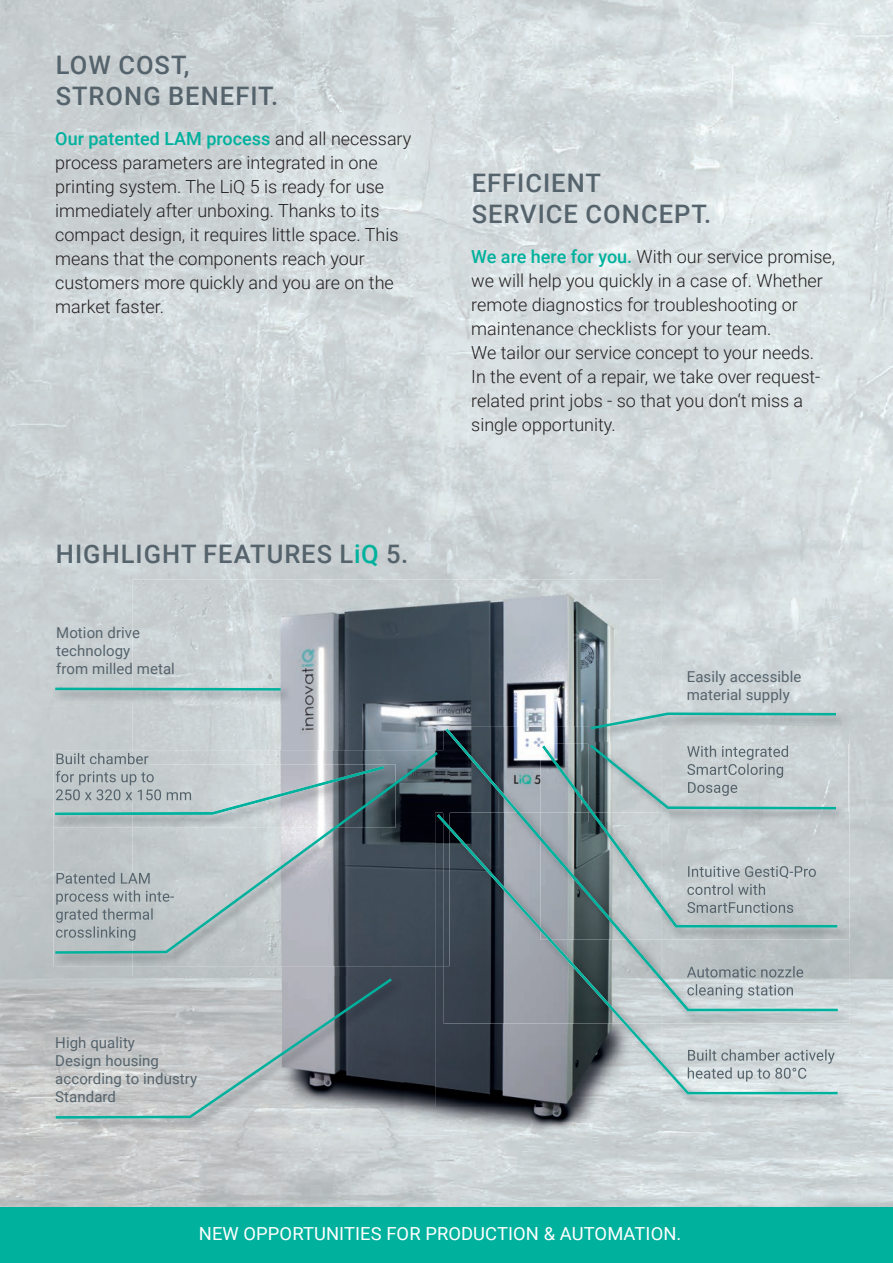
<style>
.page{position:relative;width:893px;height:1263px;background:#fff}
.page>*{position:absolute;margin:0;border:0;box-sizing:border-box;transform-origin:0 0}
.t1{font:500 25.5px/30.6px "Roboto";letter-spacing:.04em;color:#55636c}
.t2{font:300 18px/24px "Roboto";color:#231f20}
.t3{font:18px "Roboto";letter-spacing:.005em;color:#fff}
.t4{font:15px/18px "Roboto";letter-spacing:.005em;color:#55636c}
.s1{font-weight:500;color:#00b19d}
.s2{color:#00b19d}
</style>
<div class="page">
<img style="left:0;top:0;width:893px;height:1208px">
<div style="left:0;top:1208px;width:893px;height:55px;background:#00b19d"></div>
<img style="left:133px;top:579px;width:317px;height:171px">
<img style="left:450px;top:579px;width:211px;height:148px">
<img style="left:133px;top:966px;width:302px;height:17px">
<img style="left:397px;top:983px;width:53px;height:152px">
<img style="left:133px;top:1131px;width:264px;height:4px">
<img style="left:450px;top:1107px;width:211px;height:28px">
<img style="left:848px;top:744px;width:1px;height:68px">
<svg style="left:446px;top:729px;width:142px;height:83px;background:#67777e"></svg>
<img style="left:661px;top:1023px;width:189px;height:84px">
<img style="left:435px;top:966px;width:226px;height:141px">
<img style="left:838px;top:812px;width:12px;height:211px">
<img style="left:838px;top:812px;width:11px;height:128px">
<svg style="left:437px;top:814px;width:401px;height:280px;background:#93a0a4"></svg>
<img style="left:54px;top:976px;width:349px;height:155px">
<svg style="left:56px;top:978px;width:336px;height:140px;background:#a4abae"></svg>
<img style="left:53px;top:750px;width:391px;height:216px">
<img style="left:444px;top:750px;width:5px;height:64px">
<img style="left:435px;top:812px;width:9px;height:154px">
<img style="left:444px;top:830px;width:5px;height:136px">
<img style="left:438px;top:814px;width:11px;height:16px">
<svg style="left:55px;top:752px;width:383px;height:202px;background:#97a2a7"></svg>
<img style="left:588px;top:710px;width:260px;height:112px">
<svg style="left:591px;top:712px;width:245px;height:17px;background:#9bbcbb"></svg>
<svg style="left:588px;top:745px;width:248px;height:77px;background:#b0bfc0"></svg>
<img style="left:53px;top:685px;width:239px;height:18px">
<svg style="left:55px;top:688px;width:226px;height:2px"></svg>
<h1 class="t1" style="left:56px;top:49px;width:224px">LOW COST,<br>STRONG BENEFIT.</h1>
<p class="t2" style="left:55px;top:126px;width:358px"><span class="s1">Our patented LAM process</span> and all necessary process parameters are integrated in one printing system. The LiQ 5 is ready for use immediately after unboxing. Thanks to its compact design, it requires little space. This means that the components reach your customers more quickly and you are on the market faster.</p>
<h1 class="t1" style="left:56px;top:538px;width:354px">HIGHLIGHT FEATURES L<span class="s2">iQ</span> 5.</h1>
<p class="t4" style="left:56px;top:623px;width:120px">Motion drive technology<br>from milled metal</p>
<h1 class="t1" style="left:472px;top:167px;width:241px">EFFICIENT<br>SERVICE CONCEPT.</h1>
<p class="t2" style="left:471px;top:244px;width:366px"><span class="s1">We are here for you.</span> With our service promise, we will help you quickly in a case of. Whether remote diagnostics for troubleshooting or maintenance checklists for your team.<br>We tailor our service concept to your needs.<br>In the event of a repair, we take over request&shy;related print jobs - so that you don‘t miss a single opportunity.</p>
<p class="t4" style="left:687px;top:667px;width:116px">Easily accessible material supply</p>
<p class="t4" style="left:55px;top:1033px;width:143px">High quality<br>Design housing according to industry<br>Standard</p>
<p class="t3" style="left:199px;top:1221px;width:484px">NEW OPPORTUNITIES FOR PRODUCTION &amp; AUTOMATION.</p>
</div>
